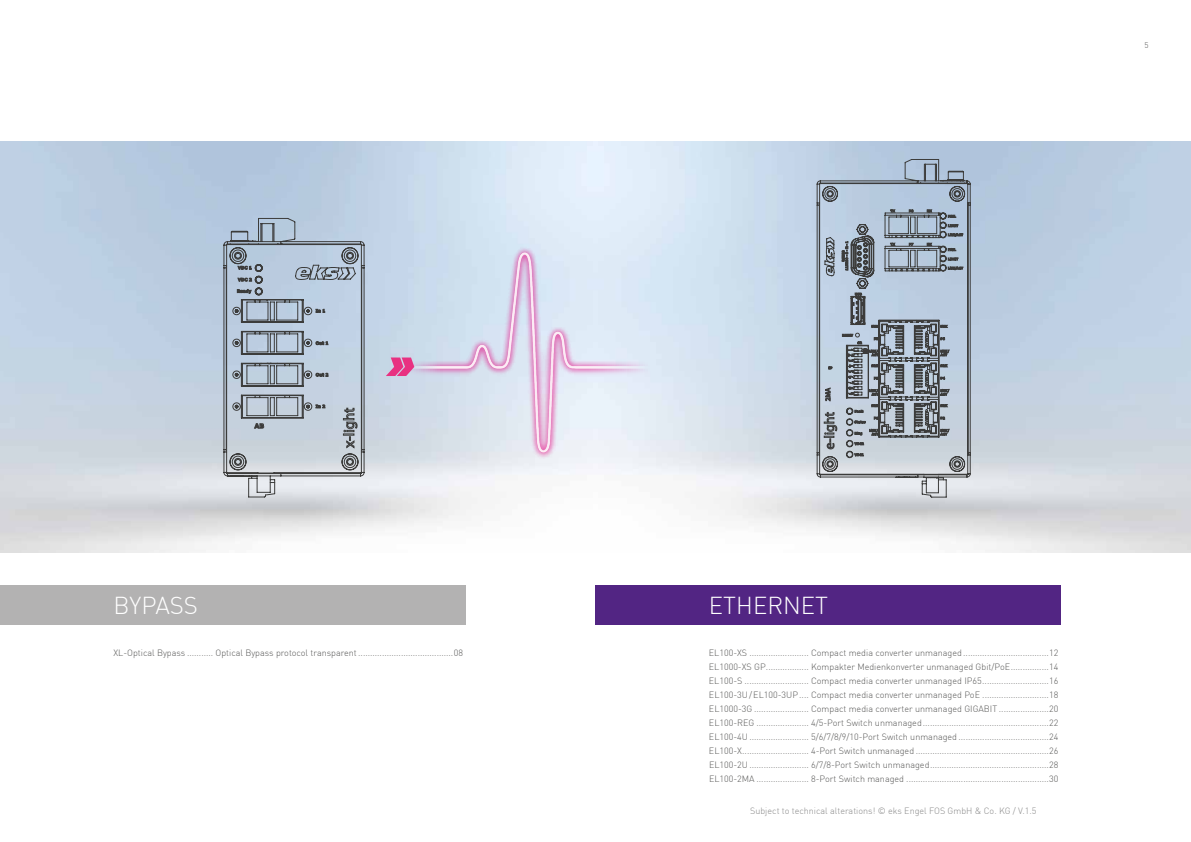
<style>
.page{position:relative;width:1191px;height:842px;background:#fff}
.page>*{position:absolute;margin:0;border:0;box-sizing:border-box;transform-origin:0 0}
.t1{font:300 24px "DIN";color:#fff}
.t2{font:300 9px/14px "DIN";color:#575756;text-align:justify}
.t3{font:300 9px "DIN";color:#878787}
.t4{font:300 8px "DIN";color:#575756}
</style>
<div class="page">
<svg style="left:365px;top:246px;width:317px;height:212px;background:#dbe4ef"></svg>
<svg style="left:365px;top:253px;width:317px;height:199px;background:#d9deee"></svg>
<svg style="left:386px;top:357px;width:28px;height:19px"></svg>
<div style="left:595px;top:585px;width:465px;height:40px;background:#522583"></div>
<div style="left:0;top:585px;width:465px;height:40px;background:#b3b2b2"></div>
<svg style="left:816px;top:159px;width:155px;height:339px;background:#a5b1be"></svg>
<svg style="left:890px;top:209px;width:5px;height:3px"></svg>
<svg style="left:841px;top:241px;width:7px;height:29px"></svg>
<svg style="left:909px;top:209px;width:4px;height:4px"></svg>
<svg style="left:926px;top:209px;width:6px;height:3px"></svg>
<svg style="left:947px;top:215px;width:9px;height:3px"></svg>
<svg style="left:947px;top:224px;width:11px;height:3px"></svg>
<svg style="left:947px;top:233px;width:16px;height:4px"></svg>
<svg style="left:947px;top:248px;width:9px;height:3px"></svg>
<svg style="left:947px;top:257px;width:16px;height:13px"></svg>
<svg style="left:854px;top:442px;width:10px;height:3px"></svg>
<svg style="left:854px;top:453px;width:10px;height:3px"></svg>
<svg style="left:854px;top:293px;width:8px;height:3px"></svg>
<svg style="left:842px;top:334px;width:20px;height:10px"></svg>
<svg style="left:940px;top:325px;width:8px;height:3px"></svg>
<svg style="left:940px;top:337px;width:5px;height:3px"></svg>
<svg style="left:940px;top:349px;width:9px;height:7px"></svg>
<svg style="left:940px;top:364px;width:8px;height:3px"></svg>
<svg style="left:940px;top:377px;width:5px;height:3px"></svg>
<svg style="left:940px;top:389px;width:9px;height:7px"></svg>
<svg style="left:940px;top:404px;width:8px;height:3px"></svg>
<svg style="left:940px;top:416px;width:5px;height:4px"></svg>
<svg style="left:940px;top:429px;width:9px;height:7px"></svg>
<svg style="left:871px;top:325px;width:8px;height:3px"></svg>
<svg style="left:874px;top:337px;width:4px;height:3px"></svg>
<svg style="left:869px;top:349px;width:9px;height:7px"></svg>
<svg style="left:871px;top:364px;width:8px;height:3px"></svg>
<svg style="left:874px;top:377px;width:4px;height:3px"></svg>
<svg style="left:869px;top:389px;width:9px;height:7px"></svg>
<svg style="left:854px;top:404px;width:25px;height:32px"></svg>
<svg style="left:828px;top:366px;width:4px;height:3px"></svg>
<svg style="left:890px;top:243px;width:5px;height:3px"></svg>
<svg style="left:909px;top:243px;width:4px;height:3px"></svg>
<svg style="left:926px;top:243px;width:6px;height:3px"></svg>
<svg style="left:823px;top:412px;width:21px;height:37px"></svg>
<svg style="left:822px;top:387px;width:11px;height:14px"></svg>
<svg style="left:223px;top:218px;width:142px;height:280px;background:#aebac7"></svg>
<h1 class="t1" style="left:113px;top:591px;width:86px">BYPASS</h1>
<p class="t2" style="left:113px;top:646px;width:351px">XL-Optical Bypass ........... Optical Bypass protocol transparent........................................08</p>
<p class="t4" style="left:1144px;top:40px;width:6px">5</p>
<h1 class="t1" style="left:709px;top:591px;width:121px">ETHERNET</h1>
<p class="t2" style="left:709px;top:646px;width:351px">EL100-XS ......................... Compact media converter unmanaged....................................12<br>EL1000-XS GP.................. Kompakter Medienkonverter unmanaged Gbit/PoE................14<br>EL100-S ........................... Compact media converter unmanaged IP65............................16<br>EL100-3U/EL100-3UP.... Compact media converter unmanaged PoE ............................18<br>EL1000-3G ....................... Compact media converter unmanaged GIGABIT .....................20<br>EL100-REG ...................... 4/5-Port Switch unmanaged.....................................................22<br>EL100-4U......................... 5/6/7/8/9/10-Port Switch unmanaged ......................................24<br>EL100-X............................ 4-Port Switch unmanaged ........................................................26<br>EL100-2U......................... 6/7/8-Port Switch unmanaged..................................................28<br>EL100-2MA ...................... 8-Port Switch managed ............................................................30</p>
<p class="t3" style="left:750px;top:805px;width:288px">Subject to technical alterations! © eks Engel FOS GmbH &amp; Co. KG / V.1.5</p>
</div>
